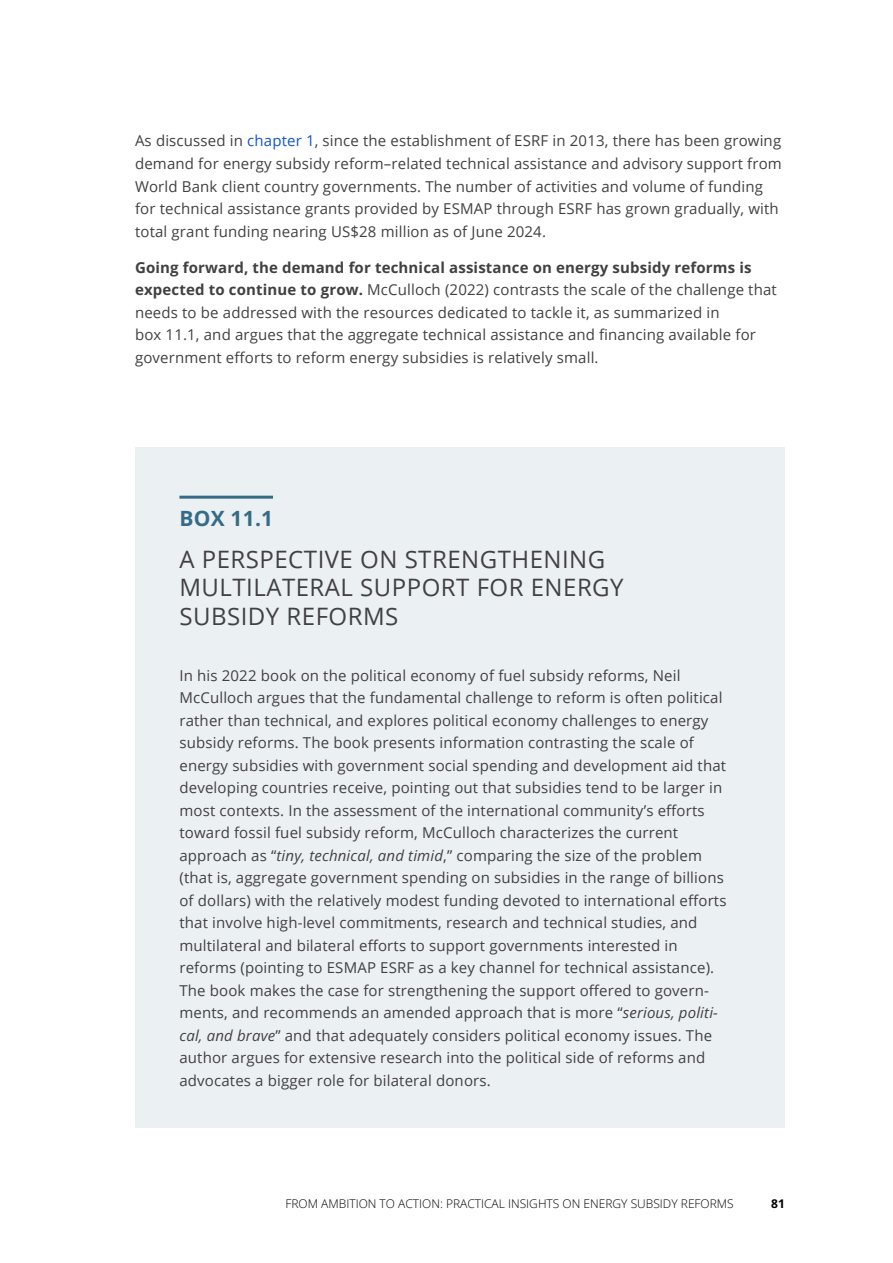
<style>
.page{position:relative;width:893px;height:1263px;background:#fff}
.page>*{position:absolute;margin:0;border:0;box-sizing:border-box;transform-origin:0 0}
.t1{font:24px/28.5px "Open Sans";letter-spacing:.02em;color:#414042}
.t2{font:700 21px "Open Sans";color:#366b86}
.t3{font:15px/22.5px "Open Sans";letter-spacing:.01em;color:#414042}
.t4{font:300 12px "Open Sans";color:#000}
.t5{font:700 12px "Open Sans";color:#000}
.s1{color:#1255cc}
.s2{font-weight:700}
.s3{font-style:italic}
</style>
<div class="page">
<div style="left:135px;top:448px;width:650px;height:680px;background:#ebf0f3"></div>
<hr style="left:179px;top:496px;width:94px;height:3px;background:#366b86">
<p class="t3" style="left:135px;top:129px;width:648px">As discussed in <span class="s1">chapter 1</span>, since the establishment of ESRF in 2013, there has been growing demand for energy subsidy reform–related technical assistance and advisory support from World Bank client country governments. The number of activities and volume of funding for technical assistance grants provided by ESMAP through ESRF has grown gradually, with total grant funding nearing US$28 million as of June 2024.</p>
<p class="t3" style="left:135px;top:255px;width:643px"><span class="s2">Going forward, the demand for technical assistance on energy subsidy reforms is expected to continue to grow.</span> McCulloch (2022) contrasts the scale of the challenge that needs to be addressed with the resources dedicated to tackle it, as summarized in<br>box 11.1, and argues that the aggregate technical assistance and financing available for government efforts to reform energy subsidies is relatively small.</p>
<h2 class="t2" style="left:179px;top:504px;width:95px">BOX 11.1</h2>
<h1 class="t1" style="left:179px;top:544px;width:446px">A PERSPECTIVE ON STRENGTHENING<br>MULTILATERAL SUPPORT FOR ENERGY<br>SUBSIDY REFORMS</h1>
<p class="t3" style="left:179px;top:664px;width:549px">In his 2022 book on the political economy of fuel subsidy reforms, Neil McCulloch argues that the fundamental challenge to reform is often political rather than technical, and explores political economy challenges to energy subsidy reforms. The book presents information contrasting the scale of energy subsidies with government social spending and development aid that developing countries receive, pointing out that subsidies tend to be larger in most contexts. In the assessment of the international community’s efforts toward fossil fuel subsidy reform, McCulloch characterizes the current approach as “<span class="s3">tiny, technical, and timid</span>,” comparing the size of the problem (that is, aggregate government spending on subsidies in the range of billions of dollars) with the relatively modest funding devoted to international efforts that involve high-level commitments, research and technical studies, and multilateral and bilateral efforts to support governments interested in reforms (pointing to ESMAP ESRF as a key channel for technical assistance).<br>The book makes the case for strengthening the support offered to govern&shy;ments, and recommends an amended approach that is more “<span class="s3">serious, politi&shy;cal, and brave</span>” and that adequately considers political economy issues. The author argues for extensive research into the political side of reforms and advocates a bigger role for bilateral donors.</p>
<p class="t4" style="left:285px;top:1195px;width:450px">FROM AMBITION TO ACTION: PRACTICAL INSIGHTS ON ENERGY SUBSIDY REFORMS</p>
<p class="t5" style="left:771px;top:1195px;width:15px">81</p>
</div>
